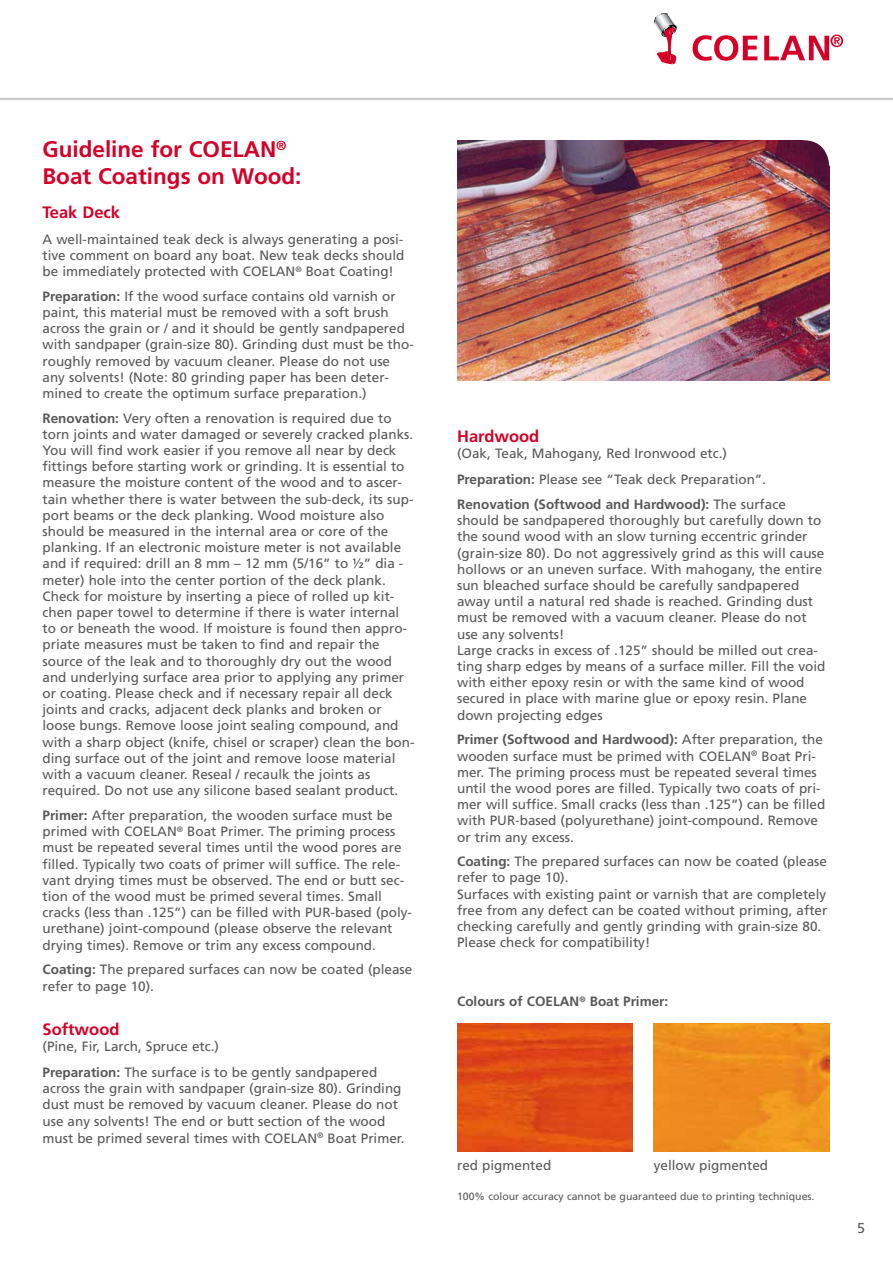
<style>
.page{position:relative;width:893px;height:1263px;background:#fff}
.page>*{position:absolute;margin:0;border:0;box-sizing:border-box;transform-origin:0 0}
.t1{font:700 22.5px/27px "Frutiger LT";color:#d40028}
.t2{font:700 16.5px "Frutiger LT";color:#d40028}
.t3{font:14.25px "Frutiger";color:#58585a}
.t4{font:13.5px/16.2px "Frutiger LT";color:#58585a}
.t5{font:700 13.5px "Frutiger LT";color:#58585a}
.t6{font:10.5px "Frutiger";color:#58585a}
.s1{font-weight:700}
</style>
<div class="page">
<svg style="left:693px;top:35px;width:64px;height:26px"></svg>
<svg style="left:764px;top:35px;width:79px;height:25px"></svg>
<svg style="left:654px;top:13px;width:23px;height:51px"></svg>
<img style="left:457px;top:140px;width:372px;height:240px">
<hr style="left:0;top:98px;width:893px;height:2px;background:#c6c7c8">
<svg style="left:804px;top:140px;width:26px;height:26px"></svg>
<img style="left:654px;top:1024px;width:175px;height:127px">
<img style="left:457px;top:1024px;width:175px;height:127px">
<h1 class="t1" style="left:43px;top:136px;width:260px">Guideline for COELAN<sup>®<br></sup>Boat Coatings on Wood:</h1>
<p class="t2" style="left:43px;top:202px;width:79px">Teak Deck</p>
<p class="t4" style="left:43px;top:231px;width:363px;text-align:justify">A well-maintained teak deck is always generating a posi&shy;tive comment on board any boat. New teak decks should be immediately protected with COELAN<sup>®</sup> Boat Coating!</p>
<p class="t4" style="left:43px;top:288px;width:373px"><span class="s1">Preparation:</span> If the wood surface contains old varnish or paint, this material must be removed with a soft brush across the grain or / and it should be gently sandpapered with sandpaper (grain-size 80). Grinding dust must be tho&shy;roughly removed by vacuum cleaner. Please do not use any solvents! (Note: 80 grinding paper has been deter&shy;mined to create the optimum surface preparation.)</p>
<p class="t4" style="left:43px;top:410px;width:374px"><span class="s1">Renovation:</span> Very often a renovation is required due to torn joints and water damaged or severely cracked planks.<br>You will find work easier if you remove all near by deck fittings before starting work or grinding. It is essential to measure the moisture content of the wood and to ascer&shy;tain whether there is water between the sub-deck, its sup&shy;port beams or the deck planking. Wood moisture also should be measured in the internal area or core of the planking. If an electronic moisture meter is not available and if required: drill an 8 mm – 12 mm (5/16” to ½” dia - meter) hole into the center portion of the deck plank.<br>Check for moisture by inserting a piece of rolled up kit&shy;chen paper towel to determine if there is water internal to or beneath the wood. If moisture is found then appro&shy;priate measures must be taken to find and repair the source of the leak and to thoroughly dry out the wood and underlying surface area prior to applying any primer or coating. Please check and if necessary repair all deck joints and cracks, adjacent deck planks and broken or loose bungs. Remove loose joint sealing compound, and with a sharp object (knife, chisel or scraper) clean the bon&shy;ding surface out of the joint and remove loose material with a vacuum cleaner. Reseal / recaulk the joints as required. Do not use any silicone based sealant product.</p>
<p class="t4" style="left:43px;top:807px;width:371px"><span class="s1">Primer:</span> After preparation, the wooden surface must be primed with COELAN<sup>®</sup> Boat Primer. The priming process must be repeated several times until the wood pores are filled. Typically two coats of primer will suffice. The rele&shy;vant drying times must be observed. The end or butt sec&shy;tion of the wood must be primed several times. Small cracks (less than .125”) can be filled with PUR-based (poly&shy;urethane) joint-compound (please observe the relevant drying times). Remove or trim any excess compound.</p>
<p class="t4" style="left:43px;top:961px;width:371px"><span class="s1">Coating:</span> The prepared surfaces can now be coated (please refer to page 10).</p>
<p class="t2" style="left:43px;top:1019px;width:79px">Softwood</p>
<p class="t4" style="left:43px;top:1033px;width:336px;line-height:26.1px">(Pine, Fir, Larch, Spruce etc.)<br><span class="s1">Preparation:</span> The surface is to be gently sandpapered</p>
<p class="t4" style="left:43px;top:1080px;width:364px">across the grain with sandpaper (grain-size 80). Grinding dust must be removed by vacuum cleaner. Please do not use any solvents! The end or butt section of the wood must be primed several times with COELAN<sup>®</sup> Boat Primer.</p>
<p class="t2" style="left:457px;top:426px;width:84px">Hardwood</p>
<p class="t4" style="left:457px;top:440px;width:311px;line-height:26.1px">(Oak, Teak, Mahogany, Red Ironwood etc.)<br><span class="s1">Preparation:</span> Please see “Teak deck Preparation”.</p>
<p class="t4" style="left:457px;top:496px;width:370px"><span class="s1">Renovation (Softwood and Hardwood):</span> The surface should be sandpapered thoroughly but carefully down to the sound wood with an slow turning eccentric grinder (grain-size 80). Do not aggressively grind as this will cause hollows or an uneven surface. With mahogany, the entire sun bleached surface should be carefully sandpapered away until a natural red shade is reached. Grinding dust must be removed with a vacuum cleaner. Please do not use any solvents!<br>Large cracks in excess of .125” should be milled out crea&shy;ting sharp edges by means of a surface miller. Fill the void with either epoxy resin or with the same kind of wood secured in place with marine glue or epoxy resin. Plane down projecting edges</p>
<p class="t4" style="left:457px;top:731px;width:370px"><span class="s1">Primer (Softwood and Hardwood):</span> After preparation, the wooden surface must be primed with COELAN<sup>®</sup> Boat Pri&shy;mer. The priming process must be repeated several times until the wood pores are filled. Typically two coats of pri&shy;mer will suffice. Small cracks (less than .125”) can be filled with PUR-based (polyurethane) joint-compound. Remove or trim any excess.</p>
<p class="t4" style="left:457px;top:853px;width:372px"><span class="s1">Coating:</span> The prepared surfaces can now be coated (please refer to page 10).<br>Surfaces with existing paint or varnish that are completely free from any defect can be coated without priming, after checking carefully and gently grinding with grain-size 80.<br>Please check for compatibility!</p>
<p class="t5" style="left:457px;top:993px;width:213px">Colours of COELAN<sup>®</sup> Boat Primer:</p>
<p class="t4" style="left:457px;top:1157px;width:96px">red pigmented</p>
<p class="t4" style="left:654px;top:1157px;width:116px">yellow pigmented</p>
<p class="t6" style="left:457px;top:1190px;width:359px">100% colour accuracy cannot be guaranteed due to printing techniques.</p>
<p class="t3" style="left:857px;top:1219px;width:9px">5</p>
</div>
